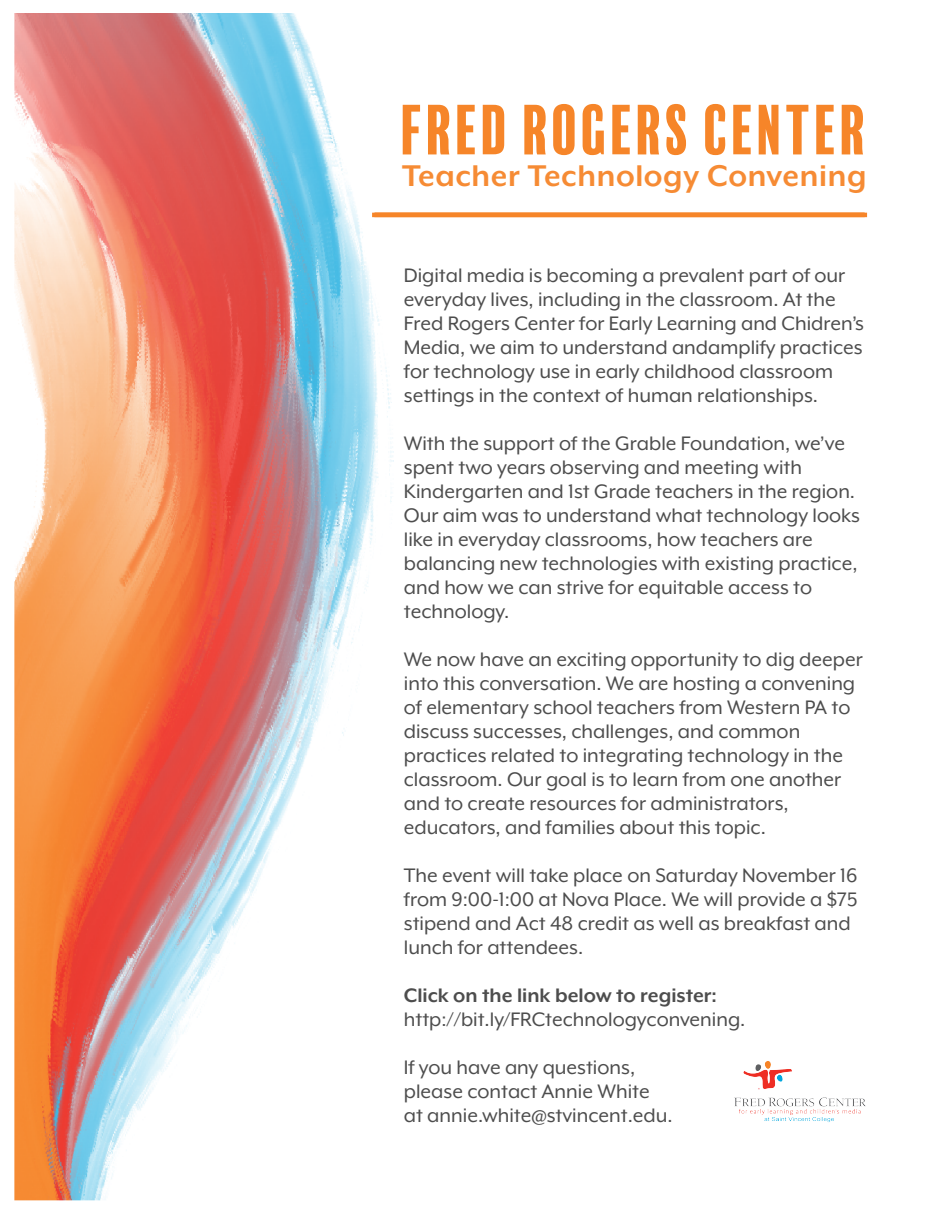
<style>
.page{position:relative;width:945px;height:1215px;background:#fff}
.page>*{position:absolute;margin:0;border:0;box-sizing:border-box;transform-origin:0 0}
.t1{font:64.5px "Balboa Plus Fill";color:#f68529}
.t2{font:700 34.5px "Mr Eaves XL Mod OT";letter-spacing:.02em;color:#f68b34}
.t3{font:22.5px/24px "Mr Eaves XL Mod OT";color:#4d4d4d}
.t4{font:700 22.5px "Mr Eaves XL Mod OT";color:#4d4d4d}
</style>
<div class="page">
<img style="left:14px;top:14px;width:775px;height:1187px">
<hr style="left:374px;top:213px;width:491px;height:4px;background:#f68529">
<img style="left:733px;top:1060px;width:133px;height:64px">
<h1 class="t1" style="left:401px;top:94px;width:470px">FRED ROGERS CENTER</h1>
<h2 class="t2" style="left:402px;top:159px;width:466px">Teacher Technology Convening</h2>
<p class="t3" style="left:404px;top:263px;width:462px">Digital media is becoming a prevalent part of our everyday lives, including in the classroom. At the Fred Rogers Center for Early Learning and Chidren’s Media, we aim to understand andamplify practices for technology use in early childhood classroom settings in the context of human relationships.</p>
<p class="t3" style="left:404px;top:431px;width:458px">With the support of the Grable Foundation, we’ve spent two years observing and meeting with Kindergarten and 1st Grade teachers in the region.<br>Our aim was to understand what technology looks like in everyday classrooms, how teachers are balancing new technologies with existing practice, and how we can strive for equitable access to technology.</p>
<p class="t3" style="left:404px;top:647px;width:461px">We now have an exciting opportunity to dig deeper into this conversation. We are hosting a convening of elementary school teachers from Western PA to discuss successes, challenges, and common practices related to integrating technology in the classroom. Our goal is to learn from one another and to create resources for administrators, educators, and families about this topic.</p>
<p class="t3" style="left:404px;top:863px;width:455px">The event will take place on Saturday November 16 from 9:00-1:00 at Nova Place. We will provide a $75 stipend and Act 48 credit as well as breakfast and lunch for attendees.</p>
<p class="t4" style="left:404px;top:984px;width:315px">Click on the link below to register:</p>
<p class="t3" style="left:404px;top:995px;width:343px;line-height:48px">http://bit.ly/FRCtechnologyconvening.<br>If you have any questions,</p>
<p class="t3" style="left:404px;top:1079px;width:270px">please contact Annie White at annie.white@stvincent.edu.</p>
</div>
